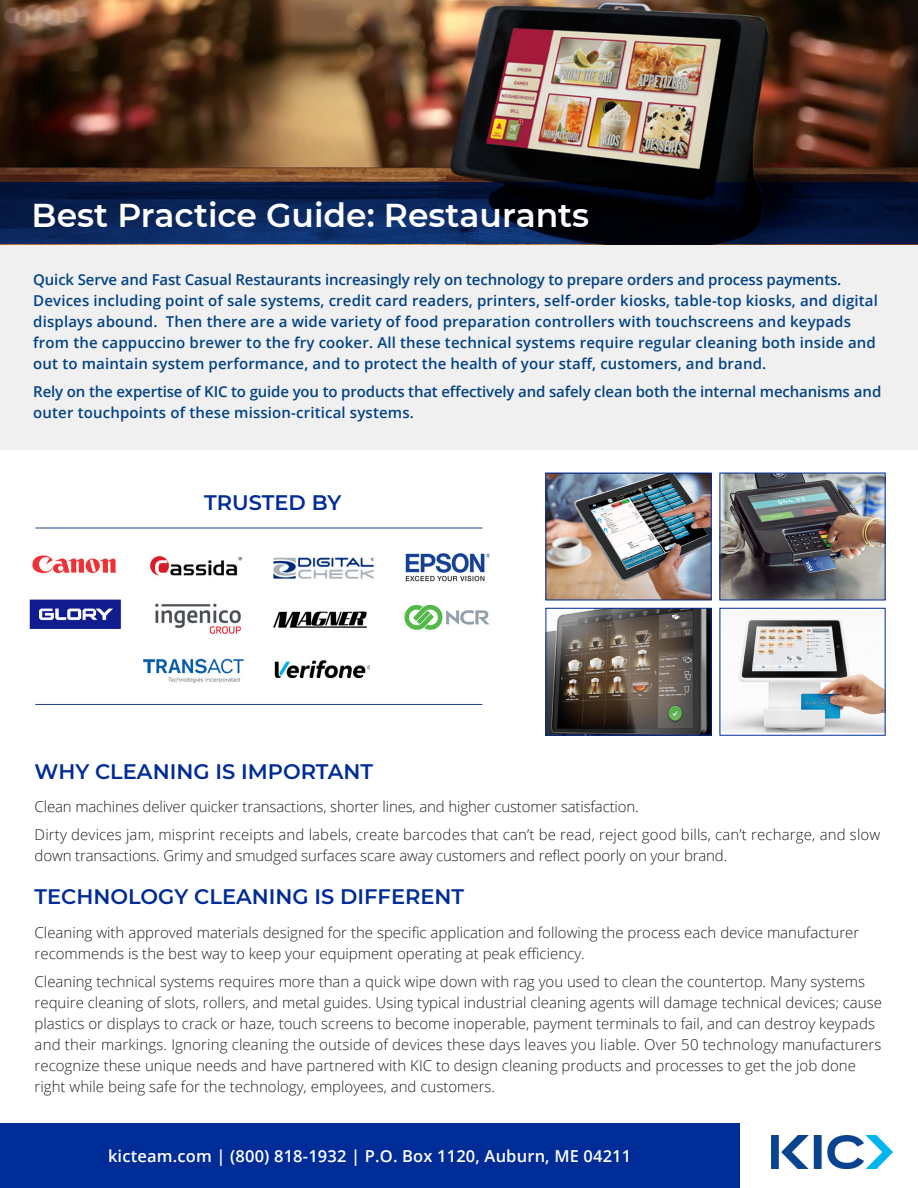
<style>
.page{position:relative;width:918px;height:1188px;background:#fff}
.page>*{position:absolute;margin:0;border:0;box-sizing:border-box;transform-origin:0 0}
.t1{font:600 33px "Montserrat";color:#fff}
.t2{font:600 21px "Montserrat";color:#002c97}
.t3{font:600 16.5px "Open Sans";letter-spacing:.01em;color:#fff}
.t4{font:300 15px/21px "Open Sans";color:#231f20}
.t5{font:600 15px/21px "Open Sans";letter-spacing:.01em;color:#014284}
.t6{font:600 15px/21px "Open Sans";letter-spacing:-.01em;color:#014284}
</style>
<div class="page">
<div style="left:0;top:244px;width:918px;height:205px;background:#f1f0f0"></div>
<img style="left:0;top:0;width:918px;height:183px">
<img style="left:722px;top:475px;width:162px;height:123px">
<img style="left:722px;top:618px;width:162px;height:115px">
<img style="left:548px;top:475px;width:162px;height:123px">
<div style="left:546px;top:473px;width:166px;height:127px;border:1px solid #002c97"></div>
<img style="left:548px;top:610px;width:162px;height:124px">
<div style="left:546px;top:608px;width:166px;height:128px;border:1px solid #002c97"></div>
<svg style="left:0;top:183px;width:918px;height:61px;background:#06183d"></svg>
<img style="left:772px;top:1136px;width:120px;height:33px">
<img style="left:32px;top:555px;width:84px;height:19px">
<img style="left:405px;top:553px;width:85px;height:29px">
<img style="left:155px;top:603px;width:86px;height:31px">
<img style="left:404px;top:605px;width:86px;height:25px">
<img style="left:143px;top:658px;width:101px;height:25px">
<img style="left:150px;top:555px;width:93px;height:21px">
<img style="left:30px;top:599px;width:91px;height:30px">
<img style="left:273px;top:611px;width:94px;height:17px">
<img style="left:274px;top:660px;width:96px;height:19px">
<img style="left:273px;top:557px;width:101px;height:22px">
<hr style="left:35px;top:528px;width:447px;height:1px;background:#253f8e">
<hr style="left:35px;top:704px;width:447px;height:1px;background:#253f8e">
<div style="left:0;top:1123px;width:739px;height:65px;background:#002c97"></div>
<p class="t1" style="left:32px;top:192px;width:559px">Best Practice Guide: Restaurants</p>
<p class="t5" style="left:33px;top:269px;width:846px">Quick Serve and Fast Casual Restaurants increasingly rely on technology to prepare orders and process payments.<br>Devices including point of sale systems, credit card readers, printers, self-order kiosks, table-top kiosks, and digital displays abound. Then there are a wide variety of food preparation controllers with touchscreens and keypads from the cappuccino brewer to the fry cooker. All these technical systems require regular cleaning both inside and out to maintain system performance, and to protect the health of your staff, customers, and brand.</p>
<p class="t6" style="left:33px;top:381px;width:850px">Rely on the expertise of KIC to guide you to products that effectively and safely clean both the internal mechanisms and outer touchpoints of these mission-critical systems.</p>
<p class="t2" style="left:204px;top:488px;width:138px">TRUSTED BY</p>
<p class="t2" style="left:35px;top:756px;width:340px">WHY CLEANING IS IMPORTANT</p>
<p class="t4" style="left:35px;top:796px;width:606px">Clean machines deliver quicker transactions, shorter lines, and higher customer satisfaction.</p>
<p class="t4" style="left:35px;top:823px;width:847px">Dirty devices jam, misprint receipts and labels, create barcodes that can’t be read, reject good bills, can’t recharge, and slow down transactions. Grimy and smudged surfaces scare away customers and reflect poorly on your brand.</p>
<p class="t2" style="left:35px;top:882px;width:431px">TECHNOLOGY CLEANING IS DIFFERENT</p>
<p class="t4" style="left:35px;top:922px;width:826px">Cleaning with approved materials designed for the specific application and following the process each device manufacturer recommends is the best way to keep your equipment operating at peak efficiency.</p>
<p class="t4" style="left:35px;top:970px;width:849px">Cleaning technical systems requires more than a quick wipe down with rag you used to clean the countertop. Many systems require cleaning of slots, rollers, and metal guides. Using typical industrial cleaning agents will damage technical devices; cause plastics or displays to crack or haze, touch screens to become inoperable, payment terminals to fail, and can destroy keypads and their markings. Ignoring cleaning the outside of devices these days leaves you liable. Over 50 technology manufacturers recognize these unique needs and have partnered with KIC to design cleaning products and processes to get the job done right while being safe for the technology, employees, and customers.</p>
<p class="t3" style="left:108px;top:1144px;width:525px">kicteam.com | (800) 818-1932 | P.O. Box 1120, Auburn, ME 04211</p>
</div>
